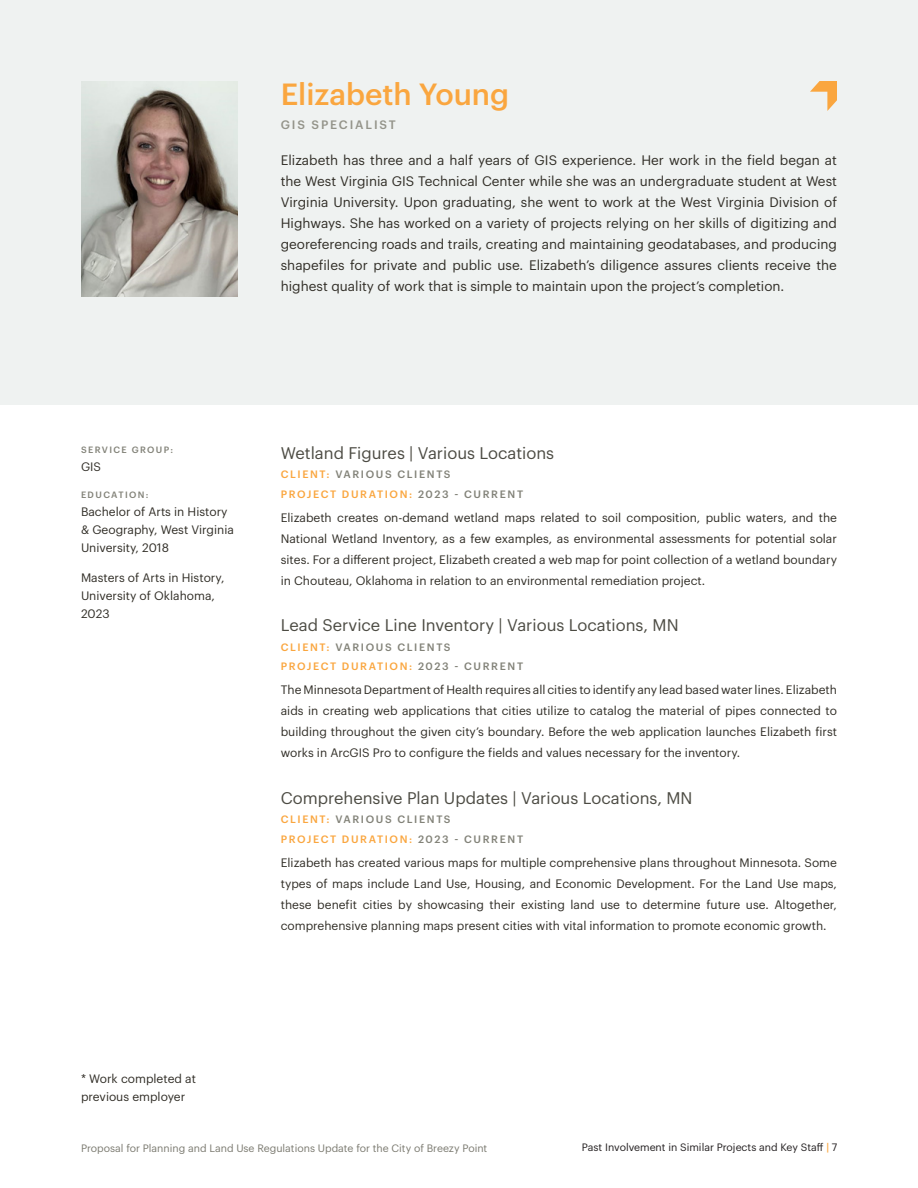
<style>
.page{position:relative;width:918px;height:1188px;background:#fff}
.page>*{position:absolute;margin:0;border:0;box-sizing:border-box;transform-origin:0 0}
.t1{font:500 30px "Graphik";color:#faa63f}
.t2{font:16.5px "Graphik";color:#4c4b43}
.t3{font:13.5px/21px "Graphik";color:#312e27;text-align:justify}
.t4{font:12px/21px "Graphik";color:#312e27}
.t5{font:500 12px "Graphik";letter-spacing:.155em;color:#94948a}
.t6{font:500 10.5px/19.5px "Graphik";letter-spacing:.155em;color:#828278}
.t7{font:10.5px "Graphik";color:#7b7a70}
.t8{font:10.5px "Graphik";color:#231f20}
.t9{font:500 9px "Graphik";letter-spacing:.155em;color:#828278}
.s1{color:#faa63f}
.s2{font-weight:500;color:#faa63f}
</style>
<div class="page">
<div style="left:0;top:0;width:918px;height:405px;background:#eff2f1"></div>
<img style="left:81px;top:81px;width:157px;height:216px">
<svg style="left:810px;top:81px;width:27px;height:30px"></svg>
<p class="t1" style="left:281px;top:72px;width:230px">Elizabeth Young</p>
<p class="t5" style="left:281px;top:116px;width:116px">GIS SPECIALIST</p>
<p class="t3" style="left:281px;top:149px;width:558px">Elizabeth has three and a half years of GIS experience. Her work in the field began at the West Virginia GIS Technical Center while she was an undergraduate student at West Virginia University. Upon graduating, she went to work at the West Virginia Division of Highways. She has worked on a variety of projects relying on her skills of digitizing and georeferencing roads and trails, creating and maintaining geodatabases, and producing shapefiles for private and public use. Elizabeth’s diligence assures clients receive the highest quality of work that is simple to maintain upon the project’s completion.</p>
<p class="t9" style="left:81px;top:443px;width:94px">SERVICE GROUP:</p>
<p class="t4" style="left:81px;top:455px;width:22px">GIS</p>
<p class="t9" style="left:81px;top:488px;width:69px">EDUCATION:</p>
<p class="t4" style="left:81px;top:501px;width:154px;line-height:18px">Bachelor of Arts in History &amp; Geography, West Virginia<br>University, 2018</p>
<p class="t4" style="left:81px;top:567px;width:145px;line-height:18px">Masters of Arts in History,<br>University of Oklahoma,<br>2023</p>
<p class="t2" style="left:281px;top:440px;width:275px">Wetland Figures | Various Locations</p>
<p class="t6" style="left:281px;top:464px;width:244px"><span class="s1">CLIENT:</span> VARIOUS CLIENTS<br><span class="s1">PROJECT DURATION:</span> 2023 - CURRENT</p>
<p class="t4" style="left:281px;top:506px;width:558px;text-align:justify">Elizabeth creates on-demand wetland maps related to soil composition, public waters, and the National Wetland Inventory, as a few examples, as environmental assessments for potential solar sites. For a different project, Elizabeth created a web map for point collection of a wetland boundary in Chouteau, Oklahoma in relation to an environmental remediation project.</p>
<p class="t2" style="left:281px;top:613px;width:399px">Lead Service Line Inventory | Various Locations, MN</p>
<p class="t6" style="left:281px;top:636px;width:244px"><span class="s1">CLIENT:</span> VARIOUS CLIENTS<br><span class="s1">PROJECT DURATION:</span> 2023 - CURRENT</p>
<p class="t4" style="left:281px;top:679px;width:558px;text-align:justify">The Minnesota Department of Health requires all cities to identify any lead based water lines. Elizabeth aids in creating web applications that cities utilize to catalog the material of pipes connected to building throughout the given city’s boundary. Before the web application launches Elizabeth first works in ArcGIS Pro to configure the fields and values necessary for the inventory.</p>
<p class="t2" style="left:281px;top:785px;width:413px">Comprehensive Plan Updates | Various Locations, MN</p>
<p class="t6" style="left:281px;top:809px;width:244px"><span class="s1">CLIENT:</span> VARIOUS CLIENTS<br><span class="s1">PROJECT DURATION:</span> 2023 - CURRENT</p>
<p class="t4" style="left:281px;top:851px;width:558px;text-align:justify">Elizabeth has created various maps for multiple comprehensive plans throughout Minnesota. Some types of maps include Land Use, Housing, and Economic Development. For the Land Use maps, these benefit cities by showcasing their existing land use to determine future use. Altogether, comprehensive planning maps present cities with vital information to promote economic growth.</p>
<p class="t4" style="left:81px;top:1069px;width:116px;line-height:18px">* Work completed at previous employer</p>
<p class="t7" style="left:81px;top:1140px;width:408px">Proposal for Planning and Land Use Regulations Update for the City of Breezy Point</p>
<p class="t8" style="left:582px;top:1140px;width:257px">Past Involvement in Similar Projects and Key Staff <span class="s2">|</span> 7</p>
</div>
